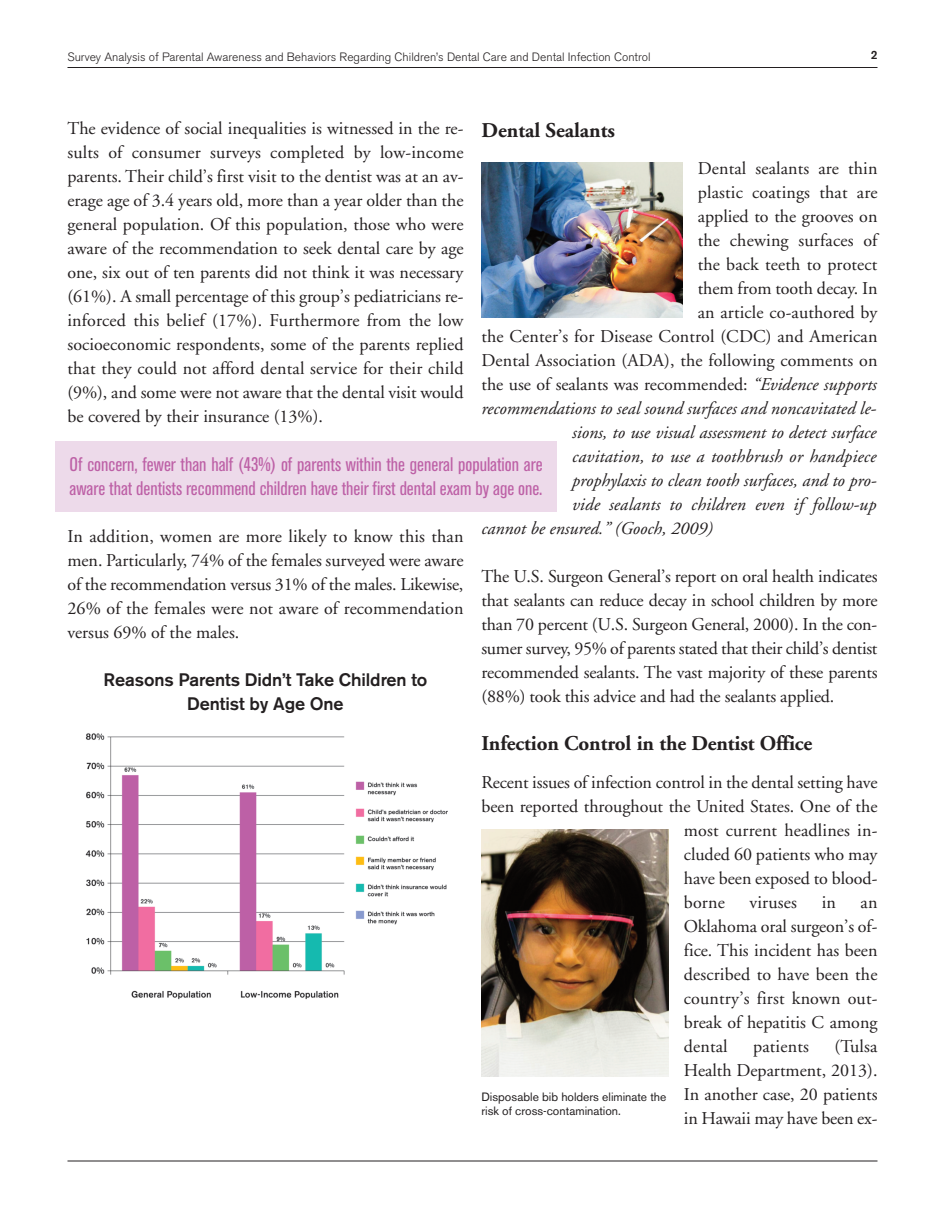
<style>
.page{position:relative;width:945px;height:1215px;background:#fff}
.page>*{position:absolute;margin:0;border:0;box-sizing:border-box;transform-origin:0 0}
.t1{font:700 21px "Adobe Garamond";letter-spacing:-.005em;color:#231f20}
.t2{font:condensed 19.5px/24px "Akzidenz Grotesk BE";color:#bd60a6}
.t3{font:18px/24px "Adobe Garamond";color:#231f20;text-align:justify}
.t4{font:italic 18px "Adobe Garamond";color:#231f20}
.t5{font:500 18px/24px "Akzidenz Grotesk BE";letter-spacing:-.005em;color:#231f20;text-align:center}
.t6{font:300 12px "Akzidenz Grotesk BE";color:#231f20}
.t7{font:12px/14.4px "Akzidenz Grotesk BE";color:#231f20}
.t8{font:500 12px "Akzidenz Grotesk BE";color:#231f20}
.s1{font-style:italic}
</style>
<div class="page">
<hr style="left:68px;top:67px;width:810px;height:1px;background:#231f20">
<hr style="left:68px;top:1161px;width:810px;height:1px;background:#231f20">
<img style="left:482px;top:163px;width:201px;height:154px">
<div style="left:56px;top:442px;width:501px;height:70px;background:#eddaea"></div>
<img style="left:85px;top:733px;width:362px;height:267px">
<img style="left:482px;top:830px;width:187px;height:246px">
<p class="t6" style="left:68px;top:52px;width:585px">Survey Analysis of Parental Awareness and Behaviors Regarding Children’s Dental Care and Dental Infection Control</p>
<p class="t8" style="left:871px;top:50px;width:8px">2</p>
<p class="t3" style="left:67px;top:118px;width:398px">The evidence of social inequalities is witnessed in the re&shy;sults of consumer surveys completed by low-income parents. Their child’s first visit to the dentist was at an av&shy;erage age of 3.4 years old, more than a year older than the general population. Of this population, those who were aware of the recommendation to seek dental care by age one, six out of ten parents did not think it was necessary (61%). A small percentage of this group’s pediatricians re&shy;inforced this belief (17%). Furthermore from the low socioeconomic respondents, some of the parents replied that they could not afford dental service for their child (9%), and some were not aware that the dental visit would be covered by their insurance (13%).</p>
<p class="t1" style="left:482px;top:122px;width:135px">Dental Sealants</p>
<p class="t3" style="left:698px;top:158px;width:181px">Dental sealants are thin</p>
<p class="t3" style="left:698px;top:182px;width:181px">plastic coatings that are</p>
<p class="t3" style="left:698px;top:206px;width:181px">applied to the grooves on</p>
<p class="t3" style="left:698px;top:230px;width:181px">the chewing surfaces of</p>
<p class="t3" style="left:698px;top:254px;width:181px">the back teeth to protect</p>
<p class="t3" style="left:698px;top:278px;width:181px">them from tooth decay. In</p>
<p class="t3" style="left:698px;top:302px;width:181px">an article co-authored by</p>
<p class="t3" style="left:481px;top:326px;width:398px">the Center’s for Disease Control (CDC) and American</p>
<p class="t3" style="left:481px;top:350px;width:398px">Dental Association (ADA), the following comments on</p>
<p class="t3" style="left:481px;top:374px;width:397px">the use of sealants was recommended: <span class="s1">“Evidence supports</span></p>
<p class="t4" style="left:481px;top:401px;width:395px">recommendations to seal sound surfaces and noncavitated le-</p>
<p class="t4" style="left:572px;top:425px;width:306px">sions, to use visual assessment to detect surface</p>
<p class="t4" style="left:572px;top:449px;width:306px">cavitation, to use a toothbrush or handpiece</p>
<p class="t4" style="left:572px;top:473px;width:305px">prophylaxis to clean tooth surfaces, and to pro-</p>
<p class="t4" style="left:572px;top:497px;width:306px">vide sealants to children even if follow-up</p>
<p class="t4" style="left:481px;top:521px;width:233px">cannot be ensured.” (Gooch, 2009)</p>
<p class="t3" style="left:481px;top:566px;width:398px">The U.S. Surgeon General’s report on oral health indicates that sealants can reduce decay in school children by more than 70 percent (U.S. Surgeon General, 2000). In the con&shy;sumer survey, 95% of parents stated that their child’s dentist recommended sealants. The vast majority of these parents (88%) took this advice and had the sealants applied.</p>
<p class="t1" style="left:482px;top:735px;width:332px">Infection Control in the Dentist Office</p>
<p class="t3" style="left:482px;top:771px;width:398px">Recent issues of infection control in the dental setting have</p>
<p class="t3" style="left:482px;top:795px;width:398px">been reported throughout the United States. One of the</p>
<p class="t3" style="left:684px;top:819px;width:195px">most current headlines in-</p>
<p class="t3" style="left:684px;top:843px;width:195px">cluded 60 patients who may</p>
<p class="t3" style="left:684px;top:867px;width:195px">have been exposed to blood-</p>
<p class="t3" style="left:684px;top:891px;width:42px">borne</p>
<p class="t3" style="left:749px;top:891px;width:49px">viruses</p>
<p class="t3" style="left:822px;top:891px;width:16px">in</p>
<p class="t2" style="left:70px;top:454px;width:474px">Of concern, fewer than half (43%) of parents within the general population are aware that dentists recommend children have their first dental exam by age one.</p>
<p class="t3" style="left:67px;top:526px;width:398px">In addition, women are more likely to know this than men. Particularly, 74% of the females surveyed were aware of the recommendation versus 31% of the males. Likewise, 26% of the females were not aware of recommendation versus 69% of the males.</p>
<p class="t5" style="left:104px;top:670px;width:325px">Reasons Parents Didn’t Take Children to<br>Dentist by Age One</p>
<p class="t3" style="left:684px;top:891px;width:195px;text-indent:177px">an Oklahoma oral surgeon’s of&shy;fice. This incident has been described to have been the country’s first known out&shy;break of hepatitis C among dental</p>
<p class="t3" style="left:684px;top:1035px;width:195px;text-indent:151px">(Tulsa Health Department, 2013).<br>In another case, 20 patients in Hawaii may have been ex-</p>
<p class="t3" style="left:753px;top:1035px;width:57px">patients</p>
<p class="t7" style="left:481px;top:1091px;width:186px">Disposable bib holders eliminate the risk of cross-contamination.</p>
</div>
